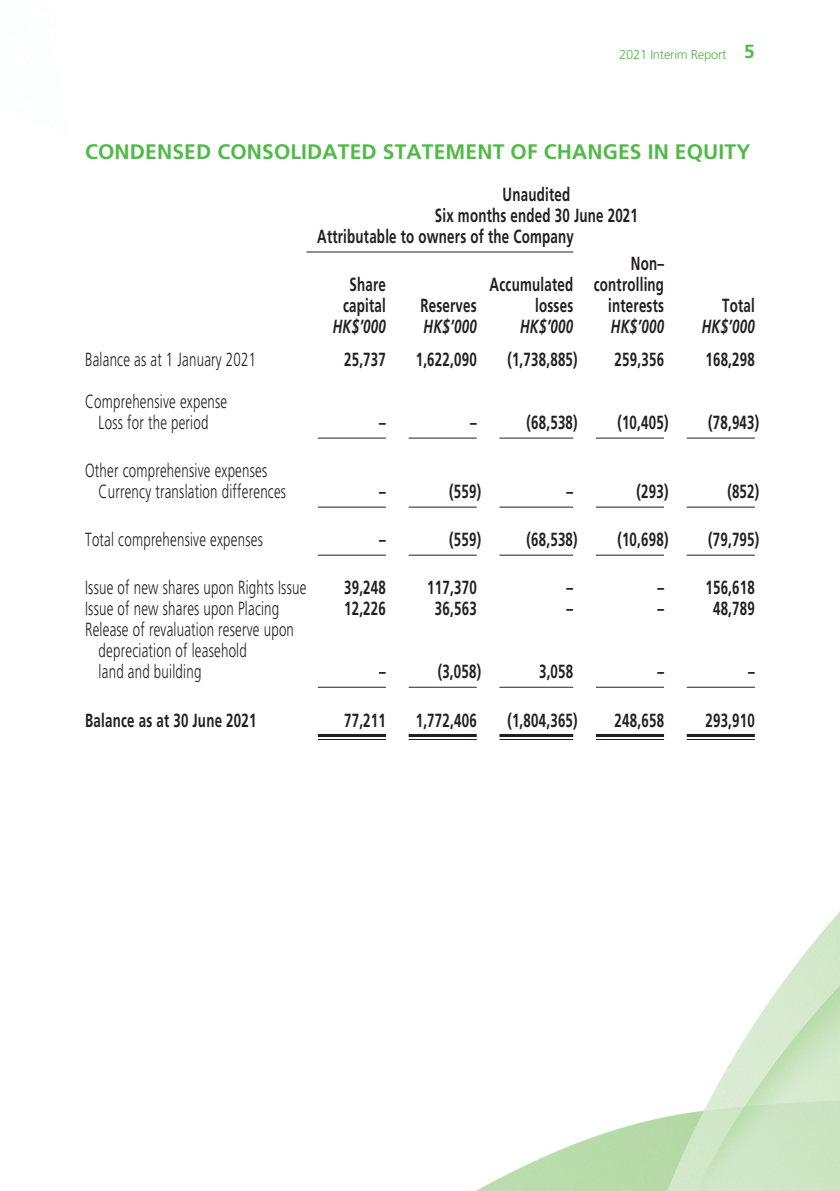
<style>
.page{position:relative;width:840px;height:1191px;background:#fff}
.page>*{position:absolute;margin:0;border:0;box-sizing:border-box;transform-origin:0 0}
._01_H1{font:700 21px "Frutiger LT Std";letter-spacing:.005em;color:#51b948}
._50_Table_txt{font:700 19px "Frutiger LT Std";letter-spacing:.015em;color:#231f20;scale:.7 1}
._50_Table_txt-2{font:300 19px "Frutiger LT Std";letter-spacing:.015em;color:#231f20;scale:.7 1}
._50_Table_txt-3{font:italic 700 19px "Frutiger LT Std";letter-spacing:.015em;color:#231f20;scale:.7 1}
.t1{font:300 13px "Frutiger LT Std";letter-spacing:-.02em;color:#51b948}
.s1{font-weight:700;font-size:19px}
</style>
<div class="page">
<img style="left:306px;top:251px;width:533px;height:940px">
<hr style="left:306px;top:251px;width:267px;height:1px;background:#231f20">
<hr style="left:317px;top:437px;width:68px;height:1px;background:#231f20">
<hr style="left:408px;top:437px;width:68px;height:1px;background:#231f20">
<hr style="left:499px;top:437px;width:74px;height:1px;background:#231f20">
<hr style="left:595px;top:437px;width:68px;height:1px;background:#231f20">
<hr style="left:686px;top:437px;width:68px;height:1px;background:#231f20">
<hr style="left:317px;top:506px;width:68px;height:1px;background:#231f20">
<hr style="left:408px;top:506px;width:68px;height:1px;background:#231f20">
<hr style="left:499px;top:506px;width:74px;height:1px;background:#231f20">
<hr style="left:595px;top:506px;width:68px;height:1px;background:#231f20">
<hr style="left:686px;top:506px;width:68px;height:1px;background:#231f20">
<hr style="left:317px;top:554px;width:68px;height:1px;background:#231f20">
<hr style="left:408px;top:554px;width:68px;height:1px;background:#231f20">
<hr style="left:499px;top:554px;width:74px;height:1px;background:#231f20">
<hr style="left:595px;top:554px;width:68px;height:1px;background:#231f20">
<hr style="left:686px;top:554px;width:68px;height:1px;background:#231f20">
<hr style="left:317px;top:686px;width:68px;height:1px;background:#231f20">
<hr style="left:408px;top:686px;width:68px;height:1px;background:#231f20">
<hr style="left:499px;top:686px;width:74px;height:1px;background:#231f20">
<hr style="left:595px;top:686px;width:68px;height:1px;background:#231f20">
<hr style="left:686px;top:686px;width:68px;height:1px;background:#231f20">
<hr style="left:317px;top:734px;width:68px;height:3px;background:#231f20">
<hr style="left:317px;top:739px;width:68px;height:1px;background:#231f20">
<hr style="left:408px;top:734px;width:68px;height:3px;background:#231f20">
<hr style="left:408px;top:739px;width:68px;height:1px;background:#231f20">
<hr style="left:499px;top:734px;width:74px;height:3px;background:#231f20">
<hr style="left:499px;top:739px;width:74px;height:1px;background:#231f20">
<hr style="left:595px;top:734px;width:68px;height:3px;background:#231f20">
<hr style="left:595px;top:739px;width:68px;height:1px;background:#231f20">
<hr style="left:686px;top:734px;width:68px;height:3px;background:#231f20">
<hr style="left:686px;top:739px;width:68px;height:1px;background:#231f20">
<p class="t1" style="left:618px;top:47px;width:137px">2021 Interim Report <span class="s1">5</span></p>
<p class="_01_H1" style="left:85px;top:140px;width:666px">CONDENSED CONSOLIDATED STATEMENT OF CHANGES IN EQUITY</p>
<p class="_50_Table_txt" style="left:502px;top:183px;width:98px">Unaudited</p>
<p class="_50_Table_txt" style="left:434px;top:204px;width:291px">Six months ended 30 June 2021</p>
<p class="_50_Table_txt" style="left:317px;top:225px;width:368px">Attributable to owners of the Company</p>
<p class="_50_Table_txt" style="left:349px;top:273px;width:53px">Share</p>
<p class="_50_Table_txt" style="left:343px;top:294px;width:63px">capital</p>
<p class="_50_Table_txt" style="left:420px;top:294px;width:82px">Reserves</p>
<p class="_50_Table_txt" style="left:630px;top:252px;width:49px">Non–</p>
<p class="_50_Table_txt" style="left:593px;top:273px;width:102px">controlling</p>
<p class="_50_Table_txt" style="left:608px;top:294px;width:81px">interests</p>
<p class="_50_Table_txt" style="left:721px;top:294px;width:48px">Total</p>
<p class="_50_Table_txt" style="left:489px;top:273px;width:121px">Accumulated</p>
<p class="_50_Table_txt" style="left:535px;top:294px;width:56px">losses</p>
<p class="_50_Table_txt-3" style="left:332px;top:315px;width:77px">HK$’000</p>
<p class="_50_Table_txt-3" style="left:423px;top:315px;width:77px">HK$’000</p>
<p class="_50_Table_txt-3" style="left:519px;top:315px;width:77px">HK$’000</p>
<p class="_50_Table_txt-3" style="left:610px;top:315px;width:77px">HK$’000</p>
<p class="_50_Table_txt-3" style="left:701px;top:315px;width:77px">HK$’000</p>
<p class="_50_Table_txt-2" style="left:85px;top:349px;width:246px">Balance as at 1 January 2021</p>
<p class="_50_Table_txt" style="left:344px;top:348px;width:61px">25,737</p>
<p class="_50_Table_txt" style="left:415px;top:348px;width:89px">1,622,090</p>
<p class="_50_Table_txt" style="left:507px;top:348px;width:102px">(1,738,885)</p>
<p class="_50_Table_txt" style="left:614px;top:348px;width:72px">259,356</p>
<p class="_50_Table_txt" style="left:705px;top:348px;width:72px">168,298</p>
<p class="_50_Table_txt-2" style="left:85px;top:391px;width:204px">Comprehensive expense</p>
<p class="_50_Table_txt-2" style="left:99px;top:412px;width:158px">Loss for the period</p>
<p class="_50_Table_txt" style="left:379px;top:411px;width:11px">–</p>
<p class="_50_Table_txt" style="left:470px;top:411px;width:11px">–</p>
<p class="_50_Table_txt" style="left:526px;top:411px;width:75px">(68,538)</p>
<p class="_50_Table_txt" style="left:617px;top:411px;width:75px">(10,405)</p>
<p class="_50_Table_txt" style="left:707px;top:411px;width:75px">(78,943)</p>
<p class="_50_Table_txt-2" style="left:85px;top:460px;width:261px">Other comprehensive expenses</p>
<p class="_50_Table_txt-2" style="left:99px;top:481px;width:269px">Currency translation differences</p>
<p class="_50_Table_txt" style="left:379px;top:480px;width:11px">–</p>
<p class="_50_Table_txt" style="left:449px;top:480px;width:47px">(559)</p>
<p class="_50_Table_txt" style="left:566px;top:480px;width:11px">–</p>
<p class="_50_Table_txt" style="left:636px;top:480px;width:47px">(293)</p>
<p class="_50_Table_txt" style="left:726px;top:480px;width:47px">(852)</p>
<p class="_50_Table_txt-2" style="left:85px;top:529px;width:255px">Total comprehensive expenses</p>
<p class="_50_Table_txt" style="left:379px;top:528px;width:11px">–</p>
<p class="_50_Table_txt" style="left:449px;top:528px;width:47px">(559)</p>
<p class="_50_Table_txt" style="left:526px;top:528px;width:75px">(68,538)</p>
<p class="_50_Table_txt" style="left:617px;top:528px;width:75px">(10,698)</p>
<p class="_50_Table_txt" style="left:707px;top:528px;width:75px">(79,795)</p>
<p class="_50_Table_txt-2" style="left:85px;top:577px;width:317px">Issue of new shares upon Rights Issue</p>
<p class="_50_Table_txt" style="left:344px;top:576px;width:61px">39,248</p>
<p class="_50_Table_txt" style="left:427px;top:576px;width:72px">117,370</p>
<p class="_50_Table_txt" style="left:566px;top:576px;width:11px">–</p>
<p class="_50_Table_txt" style="left:657px;top:576px;width:11px">–</p>
<p class="_50_Table_txt" style="left:705px;top:576px;width:72px">156,618</p>
<p class="_50_Table_txt-2" style="left:85px;top:598px;width:279px">Issue of new shares upon Placing</p>
<p class="_50_Table_txt" style="left:344px;top:597px;width:61px">12,226</p>
<p class="_50_Table_txt" style="left:434px;top:597px;width:61px">36,563</p>
<p class="_50_Table_txt" style="left:566px;top:597px;width:11px">–</p>
<p class="_50_Table_txt" style="left:657px;top:597px;width:11px">–</p>
<p class="_50_Table_txt" style="left:712px;top:597px;width:61px">48,789</p>
<p class="_50_Table_txt-2" style="left:85px;top:619px;width:300px">Release of revaluation reserve upon</p>
<p class="_50_Table_txt-2" style="left:99px;top:640px;width:213px">depreciation of leasehold</p>
<p class="_50_Table_txt-2" style="left:99px;top:661px;width:148px">land and building</p>
<p class="_50_Table_txt" style="left:379px;top:660px;width:11px">–</p>
<p class="_50_Table_txt" style="left:437px;top:660px;width:64px">(3,058)</p>
<p class="_50_Table_txt" style="left:538px;top:660px;width:50px">3,058</p>
<p class="_50_Table_txt" style="left:657px;top:660px;width:11px">–</p>
<p class="_50_Table_txt" style="left:747px;top:660px;width:11px">–</p>
<p class="_50_Table_txt" style="left:85px;top:708px;width:246px">Balance as at 30 June 2021</p>
<p class="_50_Table_txt" style="left:344px;top:708px;width:61px">77,211</p>
<p class="_50_Table_txt" style="left:415px;top:708px;width:89px">1,772,406</p>
<p class="_50_Table_txt" style="left:507px;top:708px;width:102px">(1,804,365)</p>
<p class="_50_Table_txt" style="left:614px;top:708px;width:72px">248,658</p>
<p class="_50_Table_txt" style="left:705px;top:708px;width:72px">293,910</p>
</div>
